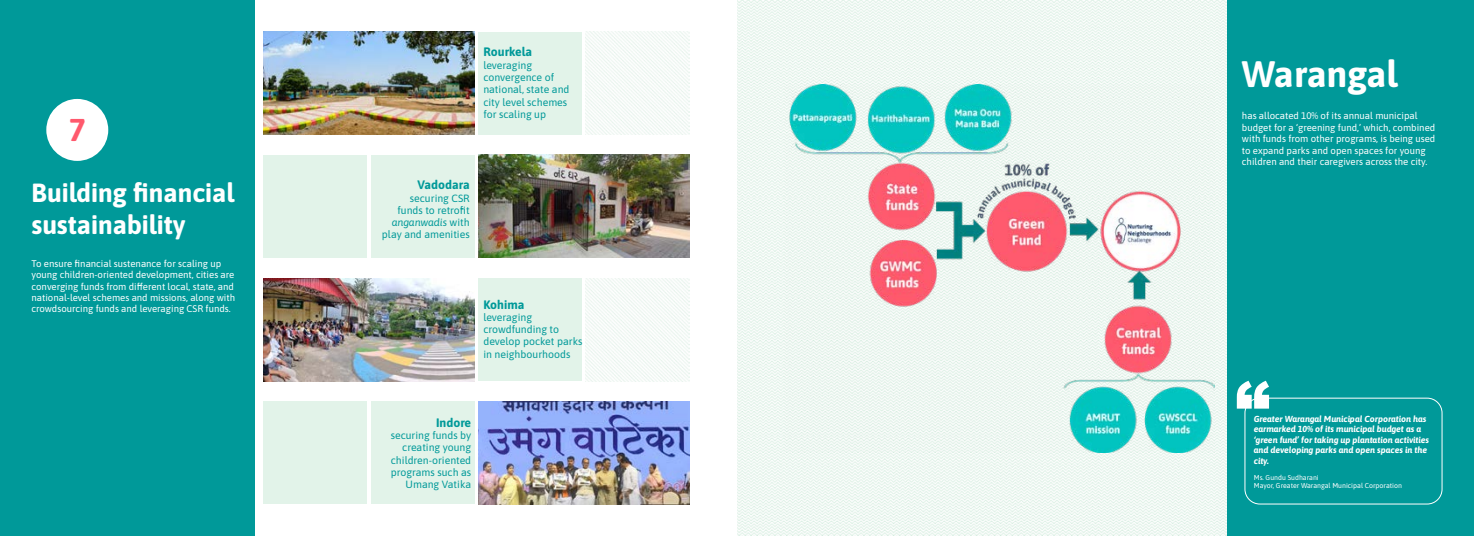
<style>
.page{position:relative;width:1474px;height:536px;background:#fff}
.page>*{position:absolute;margin:0;border:0;box-sizing:border-box;transform-origin:0 0}
.t1{font:900 70px "Arial";color:#fff}
.t2{font:700 36.75px "Asap";color:#fff}
.t3{font:700 31.5px "Asap";color:#ff596d}
.t4{font:700 26.25px/31.5px "Asap";color:#fff}
.t5{font:700 12.25px "Asap";color:#099}
.t6{font:10.5px/12.2px "Asap";color:#099}
.t7{font:9.62px/11.4px "Asap";color:#fff}
.t8{font:italic 700 8.75px/10.5px "Asap";color:#fff}
.t9{font:7px/8.8px "Asap";color:#fff}
.s1{font-style:italic}
</style>
<div class="page">
<img style="left:263px;top:32px;width:211px;height:102px">
<img style="left:263px;top:278px;width:211px;height:103px">
<div style="left:0;top:0;width:255px;height:536px;background:#099"></div>
<img style="left:586px;top:32px;width:104px;height:102px">
<img style="left:586px;top:278px;width:104px;height:103px">
<div style="left:478px;top:32px;width:104px;height:102px;background:#e2f3e9"></div>
<div style="left:478px;top:278px;width:104px;height:103px;background:#e2f3e9"></div>
<div style="left:370px;top:155px;width:104px;height:103px;background:#e2f3e9"></div>
<div style="left:370px;top:401px;width:104px;height:103px;background:#e2f3e9"></div>
<div style="left:263px;top:155px;width:104px;height:103px;background:#e2f3e9"></div>
<div style="left:263px;top:401px;width:104px;height:103px;background:#e2f3e9"></div>
<img style="left:478px;top:401px;width:212px;height:103px">
<img style="left:478px;top:155px;width:212px;height:103px">
<div style="left:46px;top:99px;width:62px;height:62px;background:#fff;border-radius:50%"></div>
<div style="left:1226px;top:0;width:247px;height:536px;background:#099"></div>
<div style="left:1244px;top:397px;width:198px;height:107px;border:1px solid #fff;border-radius:15px"></div>
<img style="left:737px;top:0;width:489px;height:536px">
<img style="left:784px;top:84px;width:430px;height:369px">
<h3 class="t3" style="left:69px;top:107px;width:18px">7</h3>
<h3 class="t4" style="left:32px;top:176px;width:204px">Building financial sustainability</h3>
<p class="t7" style="left:32px;top:257px;width:205px">To ensure financial sustenance for scaling up young children-oriented development, cities are converging funds from different local, state, and national-level schemes and missions, along with crowdsourcing funds and leveraging CSR funds.</p>
<p class="t5" style="left:483px;top:43px;width:50px">Rourkela</p>
<p class="t6" style="left:483px;top:58px;width:88px">leveraging convergence of national, state and city level schemes for scaling up</p>
<p class="t5" style="left:417px;top:176px;width:54px">Vadodara</p>
<p class="t6" style="left:382px;top:191px;width:89px;text-align:right">securing CSR<br>funds to retrofit <span class="s1">anganwadis</span> with play and amenities</p>
<p class="t5" style="left:483px;top:295px;width:43px">Kohima</p>
<p class="t6" style="left:483px;top:310px;width:101px">leveraging crowdfunding to develop pocket parks in neighbourhoods</p>
<p class="t5" style="left:436px;top:413px;width:37px">Indore</p>
<p class="t6" style="left:391px;top:428px;width:82px;text-align:right">securing funds by creating young children-oriented programs such as<br>Umang Vatika</p>
<h2 class="t2" style="left:1241px;top:47px;width:157px">Warangal</h2>
<p class="t7" style="left:1241px;top:110px;width:195px">has allocated 10% of its annual municipal budget for a ‘greening fund,’ which, combined with funds from other programs, is being used to expand parks and open spaces for young children and their caregivers across the city.</p>
<h1 class="t1" style="left:1234px;top:356px;width:36px">“</h1>
<p class="t8" style="left:1253px;top:412px;width:177px">Greater Warangal Municipal Corporation has earmarked 10% of its municipal budget as a ‘green fund’ for taking up plantation activities and developing parks and open spaces in the city.</p>
<p class="t9" style="left:1253px;top:472px;width:150px">Ms. Gundu Sudharani<br>Mayor, Greater Warangal Municipal Corporation</p>
</div>
